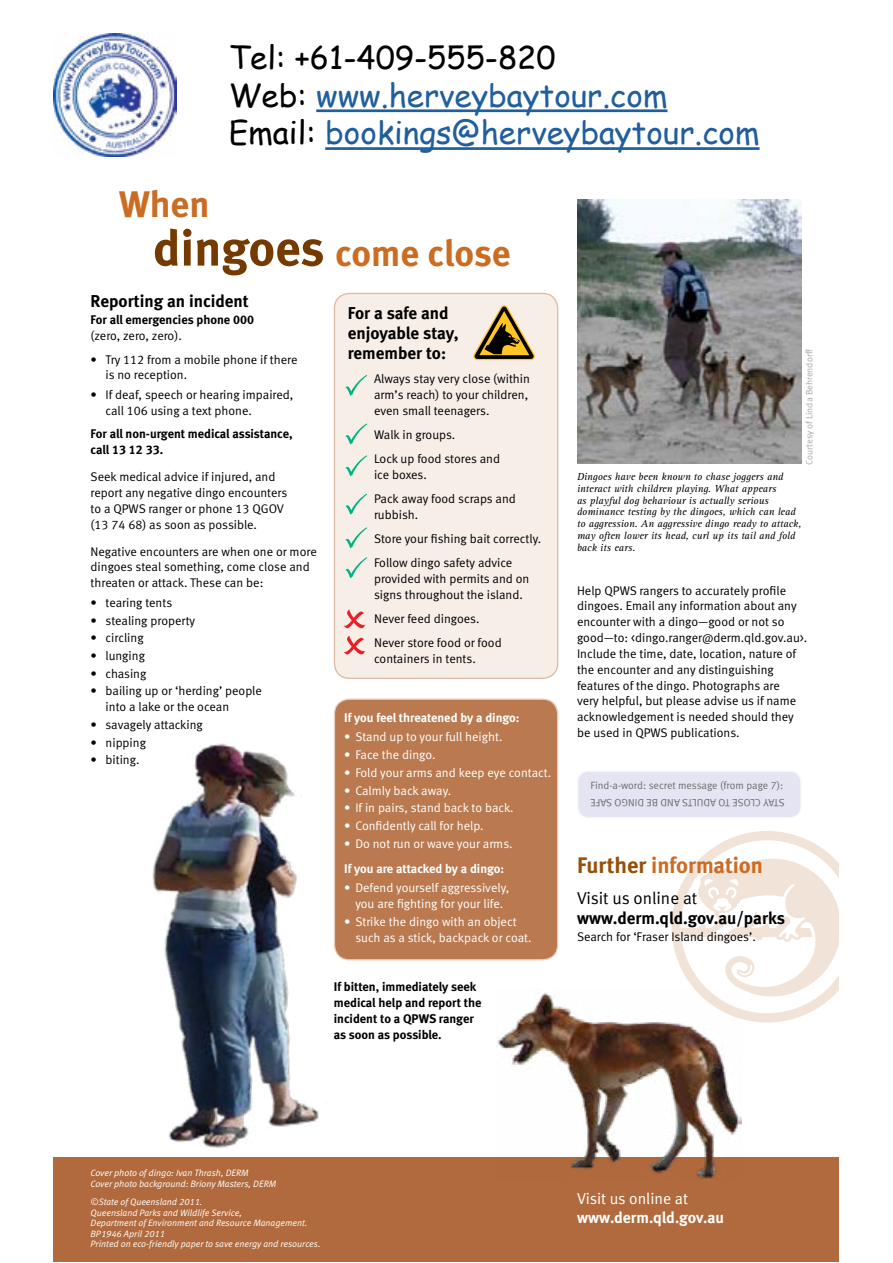
<style>
.page{position:relative;width:893px;height:1263px;background:#fff}
.page>*{position:absolute;margin:0;border:0;box-sizing:border-box;transform-origin:0 0}
.t1{font:36.9px/48.2px "Meta Bold LF";color:#cb6c23}
.t2{font:31.5px/37.8px "Comic Sans MS";color:#215e9e}
.t3{font:22.5px "Meta Bold LF";color:#cb6c23}
.t4{font:17.1px/19.8px "Meta Bold LF";color:#000}
.t5{font:17.1px "Meta Normal LF";color:#000}
.t6{font:15.9px "Meta Bold LF";color:#fff}
.t7{font:15.9px "Meta Normal LF";color:#fff}
.t8{font:12.6px/15.9px "Meta Normal LF";color:#000}
.t9{font:12.6px/15.9px "Meta Normal LF";color:#fff;text-align:center}
.t10{font:12.6px/16px "Meta Bold LF";color:#000}
.t11{font:12.6px "Meta Bold LF";color:#fff}
.t12{font:italic 10.5px/11.9px "Rotis Serif";color:#000}
.t13{font:10.5px "Meta Normal LF";color:#6d6e71}
.t14{font:italic 9.3px/10.5px "Meta Normal LF";color:#fff}
.t15{font:9.3px "Meta Normal LF";color:#a7a9ac}
.s1{color:#000}
.s2{font-size:50.1px;color:#753a00}
.s3{color:#984f08}
</style>
<div class="page">
<img style="left:53px;top:34px;width:123px;height:122px">
<hr style="left:316px;top:109px;width:351px;height:3px;background:#215e9e">
<hr style="left:325px;top:147px;width:434px;height:3px;background:#215e9e">
<div style="left:53px;top:1157px;width:786px;height:105px;background:#b16a3d"></div>
<div style="left:334px;top:293px;width:224px;height:385px;background:#f7eee8;border-radius:15px"></div>
<div style="left:334px;top:293px;width:224px;height:386px;border:1px solid #debba3;border-radius:15px"></div>
<div style="left:334px;top:699px;width:224px;height:261px;background:#ba794f;border-radius:15px"></div>
<div style="left:334px;top:698px;width:224px;height:262px;border:1px solid #e7cfbd;border-radius:15px"></div>
<svg style="left:671px;top:831px;width:168px;height:191px"></svg>
<img style="left:577px;top:199px;width:224px;height:265px">
<div style="left:578px;top:771px;width:223px;height:46px;background:#e4e4f3;border-radius:11px"></div>
<div style="left:577px;top:770px;width:224px;height:48px;border:1px solid #f5f5fa;border-radius:11px"></div>
<svg style="left:344px;top:609px;width:21px;height:19px"></svg>
<svg style="left:345px;top:375px;width:22px;height:21px"></svg>
<svg style="left:345px;top:423px;width:22px;height:22px"></svg>
<svg style="left:345px;top:455px;width:22px;height:21px"></svg>
<svg style="left:345px;top:494px;width:22px;height:21px"></svg>
<svg style="left:345px;top:527px;width:22px;height:21px"></svg>
<svg style="left:345px;top:557px;width:22px;height:21px"></svg>
<svg style="left:344px;top:635px;width:21px;height:19px"></svg>
<img style="left:152px;top:731px;width:200px;height:417px">
<img style="left:496px;top:988px;width:246px;height:191px">
<svg style="left:473px;top:305px;width:62px;height:55px"></svg>
<h2 class="t2" style="left:229px;top:37px;width:532px"><span class="s1">Tel: +61-409-555-820<br>Web:</span> www.herveybaytour.com<br><span class="s1">Email:</span> bookings@herveybaytour.com</h2>
<h1 class="t1" style="left:153px;top:180px;width:359px;text-indent:-34px">When<br><span class="s2">dingoes</span> come close</h1>
<h3 class="t4" style="left:91px;top:291px;width:160px">Reporting an incident</h3>
<p class="t10" style="left:91px;top:312px;width:165px">For all emergencies phone 000</p>
<p class="t8" style="left:91px;top:328px;width:93px">(zero, zero, zero).</p>
<p class="t8" style="left:106px;top:351px;width:193px;text-indent:-15px">• Try 112 from a mobile phone if there is no reception.</p>
<p class="t8" style="left:106px;top:386px;width:189px;text-indent:-15px">• If deaf, speech or hearing impaired, call 106 using a text phone.</p>
<p class="t10" style="left:91px;top:426px;width:204px">For all non-urgent medical assistance, call 13 12 33.</p>
<p class="t8" style="left:91px;top:469px;width:198px">Seek medical advice if injured, and report any negative dingo encounters to a QPWS ranger or phone 13 QGOV (13 74 68) as soon as possible.</p>
<p class="t8" style="left:91px;top:543px;width:228px">Negative encounters are when one or more dingoes steal something, come close and threaten or attack. These can be:</p>
<p class="t8" style="left:91px;top:594px;width:83px">• tearing tents</p>
<p class="t8" style="left:91px;top:612px;width:106px">• stealing property</p>
<p class="t8" style="left:91px;top:630px;width:55px">• circling</p>
<p class="t8" style="left:91px;top:647px;width:56px">• lunging</p>
<p class="t8" style="left:91px;top:665px;width:57px">• chasing</p>
<p class="t8" style="left:106px;top:683px;width:158px;text-indent:-15px">• bailing up or ‘herding’ people into a lake or the ocean</p>
<p class="t8" style="left:91px;top:716px;width:114px">• savagely attacking</p>
<p class="t8" style="left:91px;top:734px;width:57px">• nipping</p>
<p class="t8" style="left:91px;top:752px;width:50px">• biting.</p>
<h3 class="t4" style="left:348px;top:303px;width:112px">For a safe and enjoyable stay, remember to:</h3>
<p class="t8" style="left:374px;top:371px;width:157px">Always stay very close (within arm’s reach) to your children, even small teenagers.</p>
<p class="t8" style="left:374px;top:422px;width:128px;line-height:24.2px">Walk in groups.<br>Lock up food stores and</p>
<p class="t8" style="left:374px;top:462px;width:143px;line-height:24.2px">ice boxes.<br>Pack away food scraps and</p>
<p class="t8" style="left:374px;top:502px;width:169px;line-height:24.2px">rubbish.<br>Store your fishing bait correctly.<br>Follow dingo safety advice</p>
<p class="t8" style="left:374px;top:570px;width:157px">provided with permits and on signs throughout the island.</p>
<p class="t8" style="left:374px;top:606px;width:129px;line-height:24.2px">Never feed dingoes.<br>Never store food or food</p>
<p class="t8" style="left:374px;top:650px;width:103px">containers in tents.</p>
<p class="t11" style="left:344px;top:710px;width:177px">If you feel threatened by a dingo:</p>
<p class="t9" style="left:344px;top:729px;width:160px">• Stand up to your full height.</p>
<p class="t9" style="left:344px;top:747px;width:93px">• Face the dingo.</p>
<p class="t9" style="left:344px;top:764px;width:209px">• Fold your arms and keep eye contact.</p>
<p class="t9" style="left:344px;top:782px;width:109px">• Calmly back away.</p>
<p class="t9" style="left:344px;top:800px;width:171px">• If in pairs, stand back to back.</p>
<p class="t9" style="left:344px;top:817px;width:141px">• Confidently call for help.</p>
<p class="t9" style="left:344px;top:835px;width:170px">• Do not run or wave your arms.</p>
<p class="t11" style="left:344px;top:861px;width:162px">If you are attacked by a dingo:</p>
<p class="t9" style="left:344px;top:880px;width:167px">• Defend yourself aggressively, you are fighting for your life.</p>
<p class="t9" style="left:355px;top:913px;width:178px;text-align:left;text-indent:-11px">• Strike the dingo with an object such as a stick, backpack or coat.</p>
<p class="t10" style="left:334px;top:978px;width:149px">If bitten, immediately seek medical help and report the incident to a QPWS ranger as soon as possible.</p>
<p class="t15" style="left:804px;top:465px;width:118px;rotate:-90deg">Courtesy of Linda Behrendorff</p>
<p class="t12" style="left:577px;top:471px;width:226px">Dingoes have been known to chase joggers and interact with children playing. What appears<br>as playful dog behaviour is actually serious dominance testing by the dingoes, which can lead to aggression. An aggressive dingo ready to attack, may often lower its head, curl up its tail and fold back its ears.</p>
<p class="t8" style="left:577px;top:582px;width:232px">Help QPWS rangers to accurately profile dingoes. Email any information about any encounter with a dingo—good or not so good—to: &lt;dingo.ranger@derm.qld.gov.au&gt;.<br>Include the time, date, location, nature of the encounter and any distinguishing features of the dingo. Photographs are<br>very helpful, but please advise us if name acknowledgement is needed should they be used in QPWS publications.</p>
<p class="t13" style="left:590px;top:779px;width:194px">Find-a-word: secret message (from page 7):</p>
<p class="t13" style="left:785px;top:809px;width:196px;rotate:-180deg">STAY CLOSE TO ADULTS AND BE DINGO SAFE</p>
<h3 class="t3" style="left:577px;top:852px;width:187px"><span class="s3">Further</span> information</h3>
<h3 class="t5" style="left:577px;top:888px;width:122px">Visit us online at</h3>
<h3 class="t4" style="left:577px;top:908px;width:209px">www.derm.qld.gov.au/parks</h3>
<p class="t8" style="left:577px;top:929px;width:180px">Search for ‘Fraser Island dingoes’.</p>
<p class="t14" style="left:91px;top:1168px;width:187px">Cover photo of dingo: Ivan Thrash, DERM<br>Cover photo background: Briony Masters, DERM</p>
<p class="t14" style="left:91px;top:1196px;width:232px">©State of Queensland 2011.<br>Queensland Parks and Wildlife Service,<br>Department of Environment and Resource Management.<br>BP1946 April 2011<br>Printed on eco-friendly paper to save energy and resources.</p>
<p class="t7" style="left:577px;top:1190px;width:112px">Visit us online at</p>
<p class="t6" style="left:577px;top:1208px;width:149px">www.derm.qld.gov.au</p>
</div>
